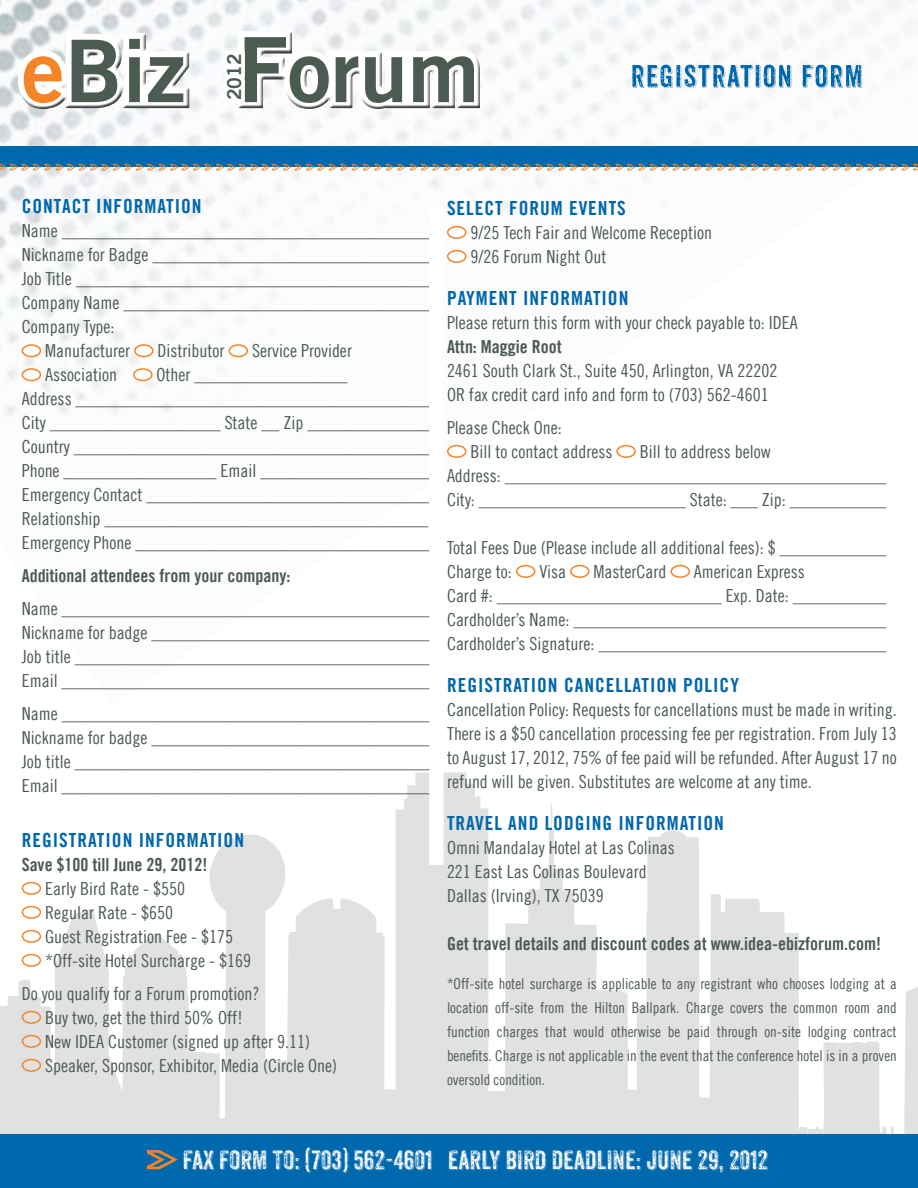
<style>
.page{position:relative;width:918px;height:1188px;background:#fff}
.page>*{position:absolute;margin:0;border:0;box-sizing:border-box;transform-origin:0 0}
.t1{font:86.4px "Trade Gothic LT Bold Two";color:#4c5b52}
.t2{font:25.5px "Anodyne Combined";color:#fff}
.t3{font:19.5px "Trade Gothic LT Bold Cond Twenty";letter-spacing:.05em;color:#0067ac}
.t4{font:19.2px "Trade Gothic LT Bold Two";color:#4c5b52}
.t5{font:18px/24px "Trade Gothic LT Cond Eighteen";color:#4c5a52}
.t6{font:18px "Trade Gothic LT Bold Cond Twenty";color:#4c5a52}
.t7{font:15px/24px "Trade Gothic LT Cond Eighteen";color:#4c5a52;text-align:justify}
.s1{color:#f58427}
.s2{font-size:90px}
</style>
<div class="page">
<img style="left:0;top:0;width:917px;height:578px">
<svg style="left:0;top:772px;width:918px;height:362px;fill:#e1e1e1"></svg>
<div style="left:0;top:1134px;width:918px;height:54px;background:#0068ac"></div>
<div style="left:22px;top:345px;width:18px;height:12px;background:#fff;border-radius:50%"></div>
<div style="left:22px;top:344px;width:19px;height:13px;border:2px solid #f58427;border-radius:50%"></div>
<div style="left:135px;top:345px;width:18px;height:12px;background:#fff;border-radius:50%"></div>
<div style="left:134px;top:344px;width:20px;height:13px;border:2px solid #f58427;border-radius:50%"></div>
<div style="left:229px;top:345px;width:18px;height:12px;background:#fff;border-radius:50%"></div>
<div style="left:229px;top:344px;width:19px;height:13px;border:2px solid #f58427;border-radius:50%"></div>
<div style="left:22px;top:369px;width:18px;height:12px;background:#fff;border-radius:50%"></div>
<div style="left:22px;top:368px;width:19px;height:13px;border:2px solid #f58427;border-radius:50%"></div>
<div style="left:134px;top:369px;width:18px;height:12px;background:#fff;border-radius:50%"></div>
<div style="left:133px;top:368px;width:20px;height:13px;border:2px solid #f58427;border-radius:50%"></div>
<div style="left:22px;top:883px;width:18px;height:11px;background:#fff;border-radius:50%"></div>
<div style="left:22px;top:882px;width:19px;height:13px;border:2px solid #f58427;border-radius:50%"></div>
<div style="left:22px;top:907px;width:18px;height:11px;background:#fff;border-radius:50%"></div>
<div style="left:22px;top:906px;width:19px;height:13px;border:2px solid #f58427;border-radius:50%"></div>
<div style="left:22px;top:931px;width:18px;height:11px;background:#fff;border-radius:50%"></div>
<div style="left:22px;top:930px;width:19px;height:13px;border:2px solid #f58427;border-radius:50%"></div>
<div style="left:22px;top:955px;width:18px;height:11px;background:#fff;border-radius:50%"></div>
<div style="left:22px;top:954px;width:19px;height:13px;border:2px solid #f58427;border-radius:50%"></div>
<div style="left:22px;top:1011px;width:19px;height:13px;border:2px solid #f58427;border-radius:50%"></div>
<div style="left:22px;top:1035px;width:19px;height:13px;border:2px solid #f58427;border-radius:50%"></div>
<div style="left:22px;top:1059px;width:19px;height:13px;border:2px solid #f58427;border-radius:50%"></div>
<div style="left:831px;top:700px;width:14px;height:278px;background:#fff"></div>
<div style="left:807px;top:1004px;width:15px;height:74px;background:#fff"></div>
<svg style="left:632px;top:65px;width:230px;height:24px"></svg>
<div style="left:448px;top:227px;width:18px;height:11px;background:#fff;border-radius:50%"></div>
<div style="left:447px;top:226px;width:19px;height:13px;border:2px solid #f58427;border-radius:50%"></div>
<div style="left:448px;top:251px;width:18px;height:11px;background:#fff;border-radius:50%"></div>
<div style="left:447px;top:250px;width:19px;height:13px;border:2px solid #f58427;border-radius:50%"></div>
<div style="left:448px;top:446px;width:18px;height:11px;background:#fff;border-radius:50%"></div>
<div style="left:447px;top:445px;width:19px;height:13px;border:2px solid #f58427;border-radius:50%"></div>
<div style="left:617px;top:446px;width:18px;height:11px;background:#fff;border-radius:50%"></div>
<div style="left:616px;top:445px;width:20px;height:13px;border:2px solid #f58427;border-radius:50%"></div>
<div style="left:517px;top:566px;width:18px;height:11px;background:#fff;border-radius:50%"></div>
<div style="left:516px;top:565px;width:19px;height:13px;border:2px solid #f58427;border-radius:50%"></div>
<div style="left:571px;top:566px;width:18px;height:11px;background:#fff;border-radius:50%"></div>
<div style="left:570px;top:565px;width:20px;height:13px;border:2px solid #f58427;border-radius:50%"></div>
<div style="left:671px;top:566px;width:18px;height:11px;background:#fff;border-radius:50%"></div>
<div style="left:671px;top:565px;width:19px;height:13px;border:2px solid #f58427;border-radius:50%"></div>
<div style="left:0;top:146px;width:918px;height:21px;background:#0068ac"></div>
<svg style="left:0;top:164px;width:816px;height:6px"></svg>
<svg style="left:822px;top:164px;width:96px;height:6px"></svg>
<svg style="left:147px;top:1150px;width:31px;height:19px"></svg>
<div style="left:429px;top:208px;width:15px;height:657px;background:#fff"></div>
<div style="left:886px;top:471px;width:11px;height:198px;background:#fff"></div>
<svg style="left:9px;top:25px;width:186px;height:93px"></svg>
<div style="left:14px;top:27px;width:466px;height:83px;background:#fff;opacity:.75"></div>
<div style="left:19px;top:29px;width:464px;height:84px;background:#000;opacity:.75"></div>
<svg style="left:217px;top:25px;width:269px;height:94px"></svg>
<h1 class="t1" style="left:22px;top:18px;width:459px"><span class="s1">e</span>Biz <span class="s2">F</span>orum</h1>
<p class="t4" style="left:222px;top:100px;width:48px;rotate:-90deg">2012</p>
<p class="t3" style="left:22px;top:194px;width:182px">CONTACT INFORMATION</p>
<p class="t5" style="left:22px;top:219px;width:410px">Name _________________________________________</p>
<p class="t5" style="left:22px;top:243px;width:411px">Nickname for Badge _______________________________</p>
<p class="t5" style="left:22px;top:267px;width:415px">Job Title ________________________________________</p>
<p class="t5" style="left:22px;top:291px;width:409px">Company Name __________________________________</p>
<p class="t5" style="left:22px;top:315px;width:94px">Company Type:</p>
<p class="t5" style="left:45px;top:339px;width:86px">Manufacturer</p>
<p class="t5" style="left:158px;top:339px;width:68px">Distributor</p>
<p class="t5" style="left:252px;top:339px;width:101px">Service Provider</p>
<p class="t5" style="left:45px;top:363px;width:73px">Association</p>
<p class="t5" style="left:22px;top:363px;width:415px;text-indent:135px">Other _________________<br>Address ________________________________________ City ___________________ State __ Zip ______________ Country ________________________________________ Phone _________________ Email ___________________ Emergency Contact ________________________________ Relationship ____________________________________ Emergency Phone _________________________________</p>
<p class="t6" style="left:22px;top:565px;width:270px">Additional attendees from your company:</p>
<p class="t5" style="left:22px;top:597px;width:414px">Name _________________________________________ Nickname for badge _______________________________ Job title ________________________________________ Email _________________________________________</p>
<p class="t5" style="left:22px;top:702px;width:414px">Name _________________________________________ Nickname for badge _______________________________ Job title ________________________________________ Email _________________________________________</p>
<p class="t3" style="left:22px;top:828px;width:224px">REGISTRATION INFORMATION</p>
<p class="t6" style="left:22px;top:854px;width:187px">Save $100 till June 29, 2012!</p>
<p class="t5" style="left:45px;top:876px;width:207px">Early Bird Rate - $550<br>Regular Rate - $650<br>Guest Registration Fee - $175 *Off-site Hotel Surcharge - $169</p>
<p class="t5" style="left:45px;top:981px;width:293px;text-indent:-23px">Do you qualify for a Forum promotion?<br>Buy two, get the third 50% Off!<br>New IDEA Customer (signed up after 9.11)<br>Speaker, Sponsor, Exhibitor, Media (Circle One)</p>
<p class="t3" style="left:447px;top:196px;width:180px">SELECT FORUM EVENTS</p>
<p class="t5" style="left:470px;top:220px;width:243px">9/25 Tech Fair and Welcome Reception<br>9/26 Forum Night Out</p>
<p class="t3" style="left:447px;top:286px;width:183px">PAYMENT INFORMATION</p>
<p class="t5" style="left:447px;top:310px;width:352px">Please return this form with your check payable to: IDEA</p>
<p class="t6" style="left:447px;top:336px;width:116px">Attn: Maggie Root</p>
<p class="t5" style="left:447px;top:358px;width:332px">2461 South Clark St., Suite 450, Arlington, VA 22202<br>OR fax credit card info and form to (703) 562-4601</p>
<p class="t5" style="left:470px;top:415px;width:143px;text-indent:-23px">Please Check One:<br>Bill to contact address</p>
<p class="t5" style="left:447px;top:439px;width:446px;text-indent:193px">Bill to address below<br>Address: ___________________________________________<br>City: _______________________ State: ___ Zip: ___________</p>
<p class="t5" style="left:447px;top:535px;width:442px">Total Fees Due (Please include all additional fees): $ ____________<br>Charge to:</p>
<p class="t5" style="left:539px;top:559px;width:28px">Visa</p>
<p class="t5" style="left:594px;top:559px;width:74px">MasterCard</p>
<p class="t5" style="left:447px;top:559px;width:450px;text-indent:247px">American Express<br>Card #: _________________________ Exp. Date: ___________ Cardholder’s Name: ___________________________________ Cardholder’s Signature: _________________________________</p>
<p class="t3" style="left:447px;top:673px;width:293px">REGISTRATION CANCELLATION POLICY</p>
<p class="t5" style="left:447px;top:697px;width:451px;text-align:justify">Cancellation Policy: Requests for cancellations must be made in writing.<br>There is a $50 cancellation processing fee per registration. From July 13 to August 17, 2012, 75% of fee paid will be refunded. After August 17 no refund will be given. Substitutes are welcome at any time.</p>
<p class="t3" style="left:447px;top:811px;width:279px">TRAVEL AND LODGING INFORMATION</p>
<p class="t5" style="left:447px;top:835px;width:229px">Omni Mandalay Hotel at Las Colinas<br>221 East Las Colinas Boulevard<br>Dallas (Irving), TX 75039</p>
<p class="t6" style="left:447px;top:933px;width:436px">Get travel details and discount codes at www.idea-ebizforum.com!</p>
<p class="t7" style="left:447px;top:971px;width:451px">*Off-site hotel surcharge is applicable to any registrant who chooses lodging at a location off-site from the Hilton Ballpark. Charge covers the common room and function charges that would otherwise be paid through on-site lodging contract benefits. Charge is not applicable in the event that the conference hotel is in a proven oversold condition.</p>
<h2 class="t2" style="left:183px;top:1144px;width:587px">FAX FORM TO: (703) 562-4601 EARLY BIRD DEADLINE: JUNE 29, 2012</h2>
</div>
